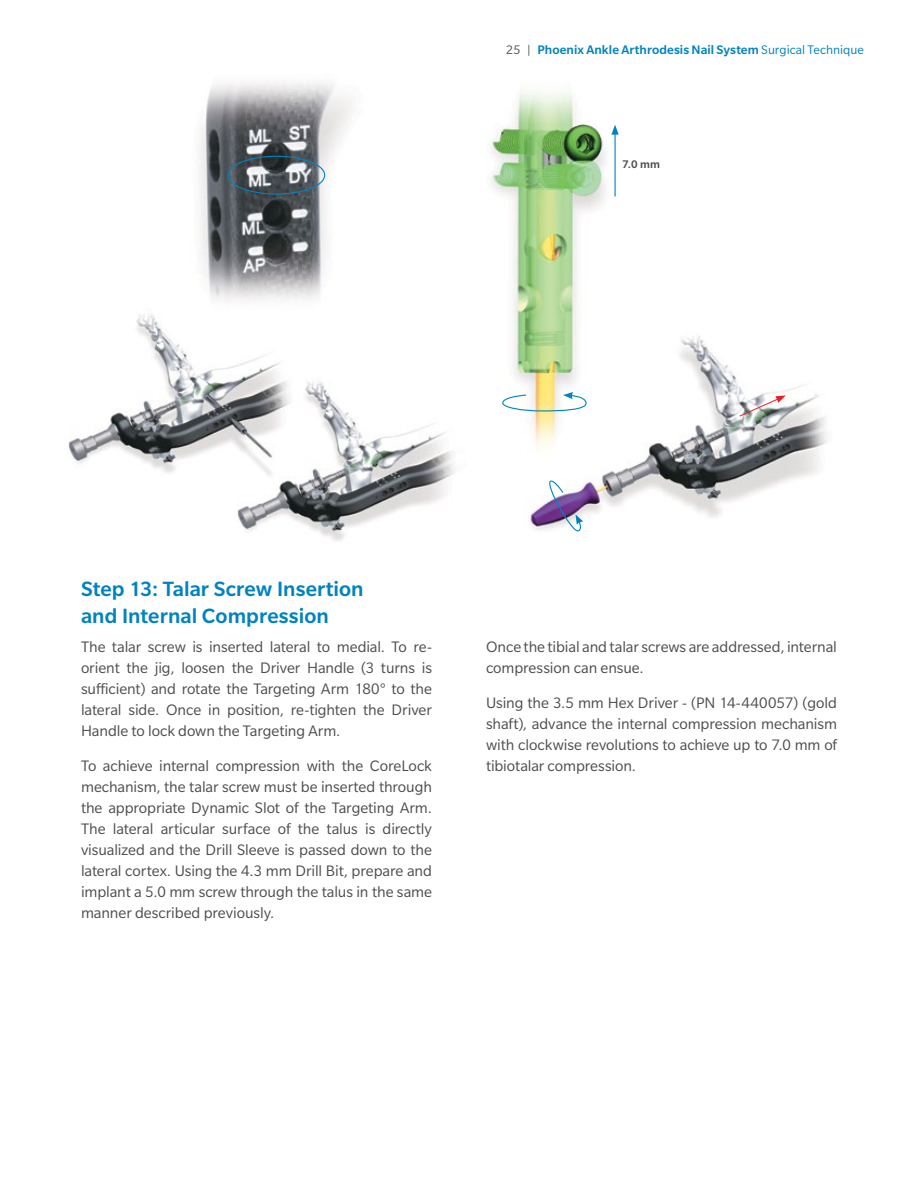
<style>
.page{position:relative;width:918px;height:1188px;background:#fff}
.page>*{position:absolute;margin:0;border:0;box-sizing:border-box;transform-origin:0 0}
.t1{font:500 22.5px/27px "Slate Pro";letter-spacing:.005em;color:#0083bf}
.t2{font:16.5px/21px "Slate Pro";letter-spacing:-.005em;color:#4d4d4f;text-align:justify}
.t3{font:500 13.5px "Slate Pro";letter-spacing:.005em;color:#0083bf}
.t4{font:500 12px "Slate Pro";color:#4d4d4f}
.s1{font-weight:400;color:#4d4d4f}
.s2{font-weight:400}
</style>
<div class="page">
<img style="left:528px;top:336px;width:299px;height:194px">
<svg style="left:546px;top:480px;width:38px;height:52px"></svg>
<svg style="left:739px;top:395px;width:47px;height:22px"></svg>
<img style="left:487px;top:90px;width:122px;height:373px">
<img style="left:237px;top:381px;width:218px;height:160px">
<img style="left:199px;top:82px;width:153px;height:219px">
<div style="left:227px;top:156px;width:98px;height:39px;border:1px solid #0083bf;border-radius:50%"></div>
<svg style="left:502px;top:392px;width:84px;height:20px"></svg>
<hr style="left:614px;top:132px;width:2px;height:65px;background:#0083bf">
<svg style="left:611px;top:125px;width:8px;height:10px"></svg>
<img style="left:68px;top:314px;width:228px;height:172px">
<p class="t3" style="left:506px;top:42px;width:359px"><span class="s1">25 |</span> Phoenix Ankle Arthrodesis Nail System <span class="s2">Surgical Technique</span></p>
<p class="t4" style="left:622px;top:157px;width:40px">7.0 mm</p>
<h1 class="t1" style="left:81px;top:575px;width:284px">Step 13: Talar Screw Insertion and Internal Compression</h1>
<p class="t2" style="left:81px;top:637px;width:353px">The talar screw is inserted lateral to medial. To re&shy;orient the jig, loosen the Driver Handle (3 turns is sufficient) and rotate the Targeting Arm 180° to the lateral side. Once in position, re-tighten the Driver Handle to lock down the Targeting Arm.</p>
<p class="t2" style="left:81px;top:755px;width:353px">To achieve internal compression with the CoreLock mechanism, the talar screw must be inserted through the appropriate Dynamic Slot of the Targeting Arm.<br>The lateral articular surface of the talus is directly visualized and the Drill Sleeve is passed down to the lateral cortex. Using the 4.3 mm Drill Bit, prepare and implant a 5.0 mm screw through the talus in the same manner described previously.</p>
<p class="t2" style="left:486px;top:636px;width:353px">Once the tibial and talar screws are addressed, internal compression can ensue.</p>
<p class="t2" style="left:486px;top:692px;width:353px">Using the 3.5 mm Hex Driver - (PN 14-440057) (gold shaft), advance the internal compression mechanism with clockwise revolutions to achieve up to 7.0 mm of tibiotalar compression.</p>
</div>
